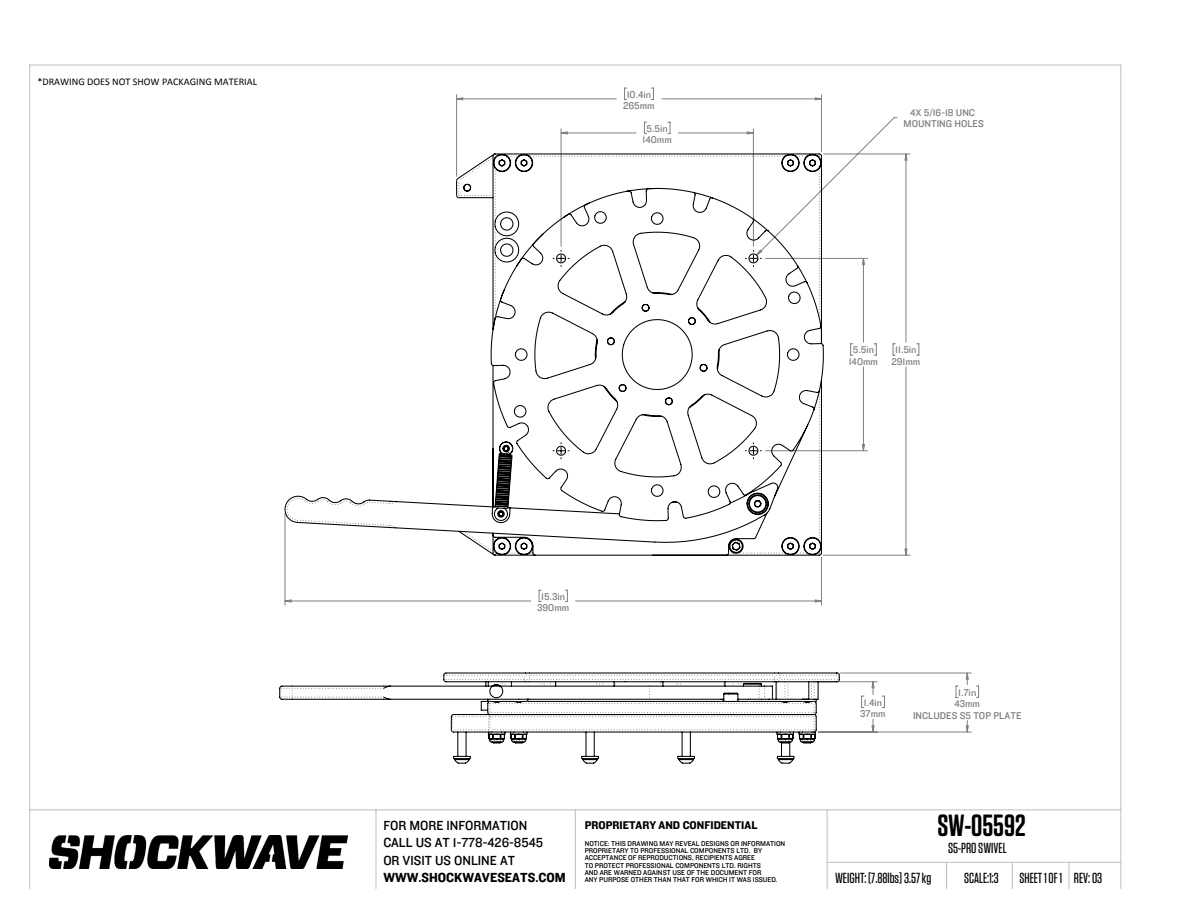
<style>
.page{position:relative;width:1188px;height:918px;background:#fff}
.page>*{position:absolute;margin:0;border:0;box-sizing:border-box;transform-origin:0 0}
.t1{font:600 30.6px "Tungsten";color:#000}
.t2{font:500 14.55px "Tungsten";color:#000}
.t3{font:13.65px/17.4px "Knockout HTF31 Junior Middlewt";color:#000}
.t4{font:13.65px "Knockout HTF51 Middleweight";color:#000}
.t5{font:11.7px "Knockout HTF51 Middleweight";color:#000}
.t6{font:10.2px/11.7px "Knockout HTF31 Junior Middlewt";color:#808080;text-align:center}
.t7{font:10.2px "Calibri";color:#000}
.t8{font:7.35px/7.4px "Knockout HTF31 Junior Middlewt";color:#000}
</style>
<div class="page">
<img style="left:49px;top:836px;width:299px;height:32px">
<hr style="left:30px;top:65px;width:1091px;height:1px;background:#c0c0c0">
<hr style="left:29px;top:65px;width:1px;height:824px;background:#c0c0c0">
<hr style="left:30px;top:893px;width:1091px;height:1px;background:#c0c0c0">
<hr style="left:1121px;top:65px;width:1px;height:824px;background:#c0c0c0">
<hr style="left:30px;top:810px;width:346px;height:1px;background:#c0c0c0">
<hr style="left:575px;top:810px;width:1px;height:79px;background:#c0c0c0">
<svg style="left:1069px;top:863px;width:1px;height:26px"></svg>
<svg style="left:946px;top:863px;width:1px;height:26px"></svg>
<hr style="left:827px;top:862px;width:294px;height:1px;background:#c0c0c0">
<hr style="left:827px;top:810px;width:294px;height:1px;background:#c0c0c0">
<svg style="left:1012px;top:863px;width:1px;height:26px"></svg>
<hr style="left:827px;top:810px;width:1px;height:79px;background:#c0c0c0">
<hr style="left:376px;top:810px;width:1px;height:79px;background:#c0c0c0">
<hr style="left:376px;top:810px;width:451px;height:1px;background:#c0c0c0">
<svg style="left:285px;top:98px;width:683px;height:634px"></svg>
<svg style="left:284px;top:153px;width:540px;height:403px"></svg>
<svg style="left:529px;top:156px;width:256px;height:1px"></svg>
<svg style="left:507px;top:156px;width:12px;height:1px"></svg>
<svg style="left:729px;top:553px;width:56px;height:1px"></svg>
<svg style="left:507px;top:553px;width:12px;height:1px"></svg>
<svg style="left:495px;top:253px;width:1px;height:65px"></svg>
<svg style="left:495px;top:227px;width:1px;height:20px"></svg>
<svg style="left:819px;top:391px;width:1px;height:150px"></svg>
<svg style="left:819px;top:168px;width:1px;height:150px"></svg>
<svg style="left:462px;top:531px;width:35px;height:25px"></svg>
<svg style="left:457px;top:154px;width:40px;height:67px"></svg>
<svg style="left:286px;top:497px;width:112px;height:32px"></svg>
<svg style="left:279px;top:672px;width:561px;height:92px"></svg>
<svg style="left:778px;top:740px;width:14px;height:1px"></svg>
<svg style="left:490px;top:740px;width:14px;height:1px"></svg>
<svg style="left:512px;top:740px;width:14px;height:1px"></svg>
<svg style="left:800px;top:740px;width:14px;height:1px"></svg>
<svg style="left:280px;top:685px;width:105px;height:15px"></svg>
<svg style="left:444px;top:672px;width:395px;height:61px"></svg>
<h3 class="t7" style="left:37px;top:75px;width:221px">*DRAWING DOES NOT SHOW PACKAGING MATERIAL</h3>
<h3 class="t6" style="left:623px;top:89px;width:33px">10.4in<br>265mm</h3>
<h3 class="t6" style="left:643px;top:123px;width:31px">5.5in<br>140mm</h3>
<h3 class="t6" style="left:537px;top:591px;width:34px">15.3in<br>390mm</h3>
<h3 class="t6" style="left:904px;top:107px;width:82px">4X 5/16-18 UNC<br>MOUNTING HOLES</h3>
<h3 class="t6" style="left:849px;top:344px;width:31px">5.5in<br>140mm</h3>
<h3 class="t6" style="left:891px;top:344px;width:31px">11.5in<br>291mm</h3>
<h3 class="t6" style="left:860px;top:697px;width:27px">1.4in<br>37mm</h3>
<h3 class="t6" style="left:913px;top:687px;width:110px">1.7in<br>43mm<br>INCLUDES S5 TOP PLATE</h3>
<h1 class="t1" style="left:937px;top:809px;width:90px">SW-05592</h1>
<h3 class="t5" style="left:585px;top:819px;width:174px">PROPRIETARY AND CONFIDENTIAL</h3>
<h3 class="t3" style="left:383px;top:817px;width:161px">FOR MORE INFORMATION<br>CALL US AT 1-778-426-8545<br>OR VISIT US ONLINE AT</h3>
<h3 class="t4" style="left:383px;top:870px;width:184px">WWW.SHOCKWAVESEATS.COM</h3>
<h2 class="t2" style="left:1074px;top:870px;width:30px">REV: 03</h2>
<p class="t8" style="left:585px;top:840px;width:202px">NOTICE: THIS DRAWING MAY REVEAL DESIGNS OR INFORMATION PROPRIETARY TO PROFESSIONAL COMPONENTS LTD. BY ACCEPTANCE OF REPRODUCTIONS, RECIPIENTS AGREE<br>TO PROTECT PROFESSIONAL COMPONENTS LTD. RIGHTS<br>AND ARE WARNED AGAINST USE OF THE DOCUMENT FOR<br>ANY PURPOSE OTHER THAN THAT FOR WHICH IT WAS ISSUED.</p>
<h2 class="t2" style="left:948px;top:841px;width:60px">S5-PRO SWIVEL</h2>
<h2 class="t2" style="left:835px;top:870px;width:98px">WEIGHT: [7.88lbs] 3.57 kg</h2>
<h2 class="t2" style="left:1020px;top:870px;width:44px">SHEET 1 OF 1</h2>
<h2 class="t2" style="left:964px;top:870px;width:36px">SCALE:1:3</h2>
</div>
